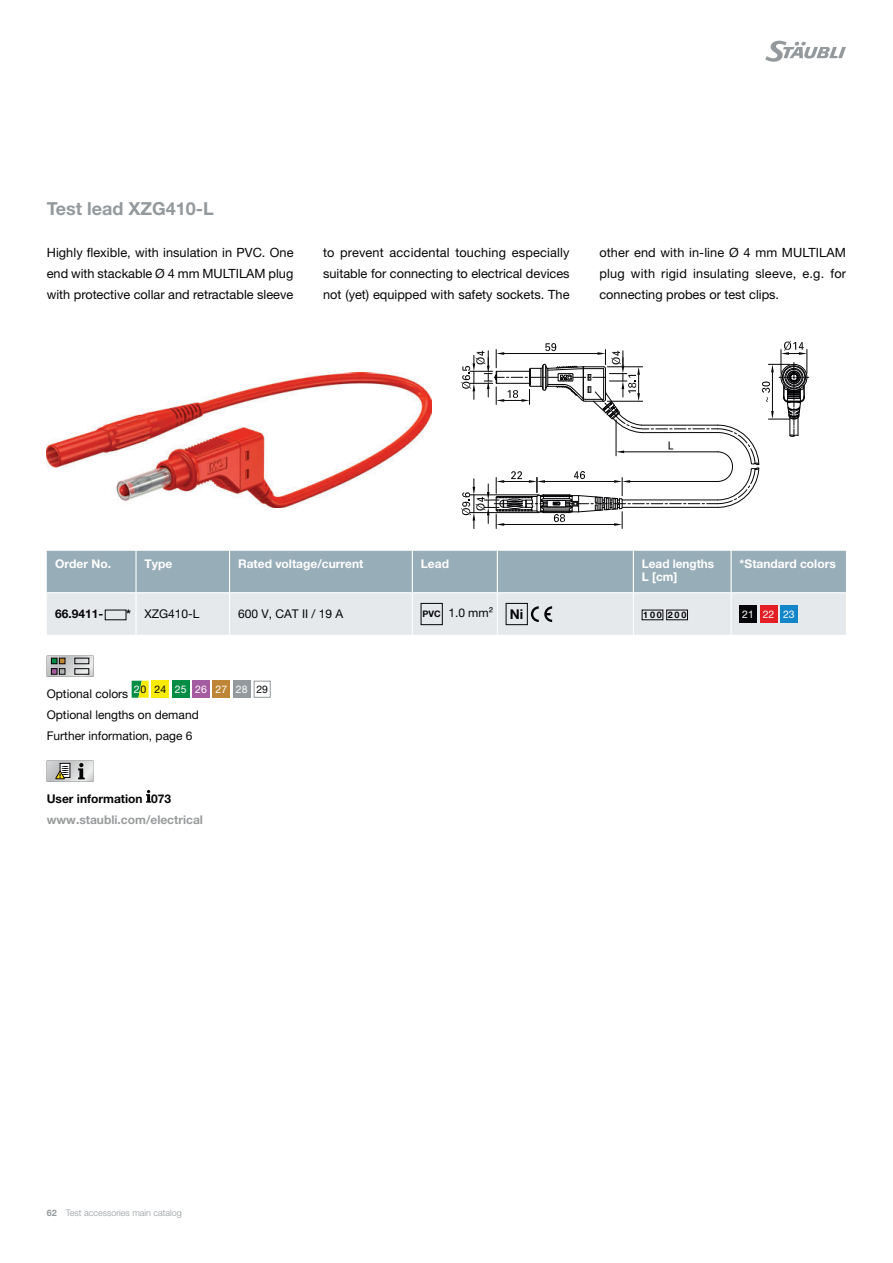
<style>
.page{position:relative;width:893px;height:1263px;background:#fff}
.page>*{position:absolute;margin:0;border:0;box-sizing:border-box;transform-origin:0 0}
.t1{font:700 18px "Helvetica Neue LTW1 G";color:#93999c}
.t2{font:12.75px/21px "Helvetica Neue LTW1 G";color:#060507;text-align:justify}
.t3{font:12px/21px "Helvetica Neue LTW1 G";color:#060507}
.t4{font:700 12px/13.5px "Helvetica Neue LTW1 G";color:#fff}
.t5{font:700 12px "Helvetica Neue LTW1 G";color:#060507}
.t6{font:700 12px "Helvetica Neue LTW1 G";color:#999b9c}
.t7{font:10.5px "Helvetica Neue LTW1 G";color:#fff}
.t8{font:300 9px "Helvetica Neue LTW1 G";color:#93999c}
.t9{font:700 9px "Helvetica Neue LTW1 G";letter-spacing:.205em;color:#060507}
.s1{font-weight:700}
.s2{font-weight:700;font-size:9px}
.s3{font-weight:700;font-size:13.5px}
</style>
<div class="page">
<svg style="left:765px;top:41px;width:81px;height:21px"></svg>
<img style="left:47px;top:373px;width:384px;height:134px">
<svg style="left:461px;top:341px;width:348px;height:188px"></svg>
<svg style="left:47px;top:551px;width:799px;height:84px;background:#bdc9d0"></svg>
<div style="left:666px;top:610px;width:22px;height:10px;border:1px solid #060507"></div>
<div style="left:740px;top:606px;width:17px;height:17px;background:#060507"></div>
<div style="left:760px;top:606px;width:17px;height:17px;background:#e31e25"></div>
<div style="left:780px;top:606px;width:17px;height:17px;background:#1286c8"></div>
<svg style="left:47px;top:761px;width:47px;height:21px"></svg>
<svg style="left:146px;top:790px;width:5px;height:13px"></svg>
<svg style="left:47px;top:656px;width:47px;height:21px"></svg>
<svg style="left:132px;top:681px;width:17px;height:17px"></svg>
<div style="left:152px;top:681px;width:17px;height:17px;background:#f8ec06"></div>
<div style="left:172px;top:681px;width:17px;height:17px;background:#068d45"></div>
<div style="left:193px;top:681px;width:17px;height:17px;background:#a45b9f"></div>
<div style="left:213px;top:681px;width:17px;height:17px;background:#bd8535"></div>
<div style="left:233px;top:681px;width:17px;height:17px;background:#93999c"></div>
<div style="left:254px;top:681px;width:17px;height:17px;border:1px solid #93999c"></div>
<h1 class="t1" style="left:47px;top:202px;width:169px">Test lead XZG410-L</h1>
<p class="t2" style="left:47px;top:243px;width:248px">Highly flexible, with insulation in PVC. One end with stackable Ø 4 mm MULTILAM plug with protective collar and retractable sleeve</p>
<p class="t2" style="left:323px;top:243px;width:248px">to prevent accidental touching especially suitable for connecting to electrical devices not (yet) equipped with safety sockets. The</p>
<p class="t2" style="left:599px;top:243px;width:248px">other end with in-line Ø 4 mm MULTILAM plug with rigid insulating sleeve, e.g. for connecting probes or test clips.</p>
<p class="t4" style="left:55px;top:558px;width:57px">Order No.</p>
<p class="t4" style="left:145px;top:558px;width:29px">Type</p>
<p class="t4" style="left:238px;top:558px;width:127px">Rated voltage/current</p>
<p class="t4" style="left:421px;top:558px;width:30px">Lead</p>
<p class="t4" style="left:642px;top:558px;width:74px">Lead lengths<br>L [cm]</p>
<p class="t4" style="left:740px;top:558px;width:98px">*Standard colors</p>
<p class="t5" style="left:55px;top:610px;width:50px">66.9411-</p>
<p class="t3" style="left:126px;top:605px;width:75px"><span class="s1">*</span> XZG410-L</p>
<p class="t3" style="left:238px;top:605px;width:107px">600 V, CAT II / 19 A</p>
<p class="t3" style="left:422px;top:604px;width:102px"><span class="s2">PVC</span> 1.0 mm² <span class="s3">Ni</span></p>
<p class="t9" style="left:643px;top:612px;width:45px">100 200</p>
<p class="t7" style="left:742px;top:610px;width:54px">21 22 23</p>
<p class="t3" style="left:47px;top:684px;width:223px">Optional colors <sup>2</sup><sup>0</sup> <sup>24</sup> <sup>25</sup> <sup>26</sup> <sup>27</sup> <sup>28</sup> <sup>29<br></sup>Optional lengths on demand<br>Further information, page 6</p>
<p class="t5" style="left:47px;top:794px;width:126px">User information 073</p>
<p class="t6" style="left:47px;top:815px;width:158px">www.staubli.com/electrical</p>
<p class="t8" style="left:47px;top:1207px;width:137px"><span class="s1">62</span> Test accessories main catalog</p>
</div>
